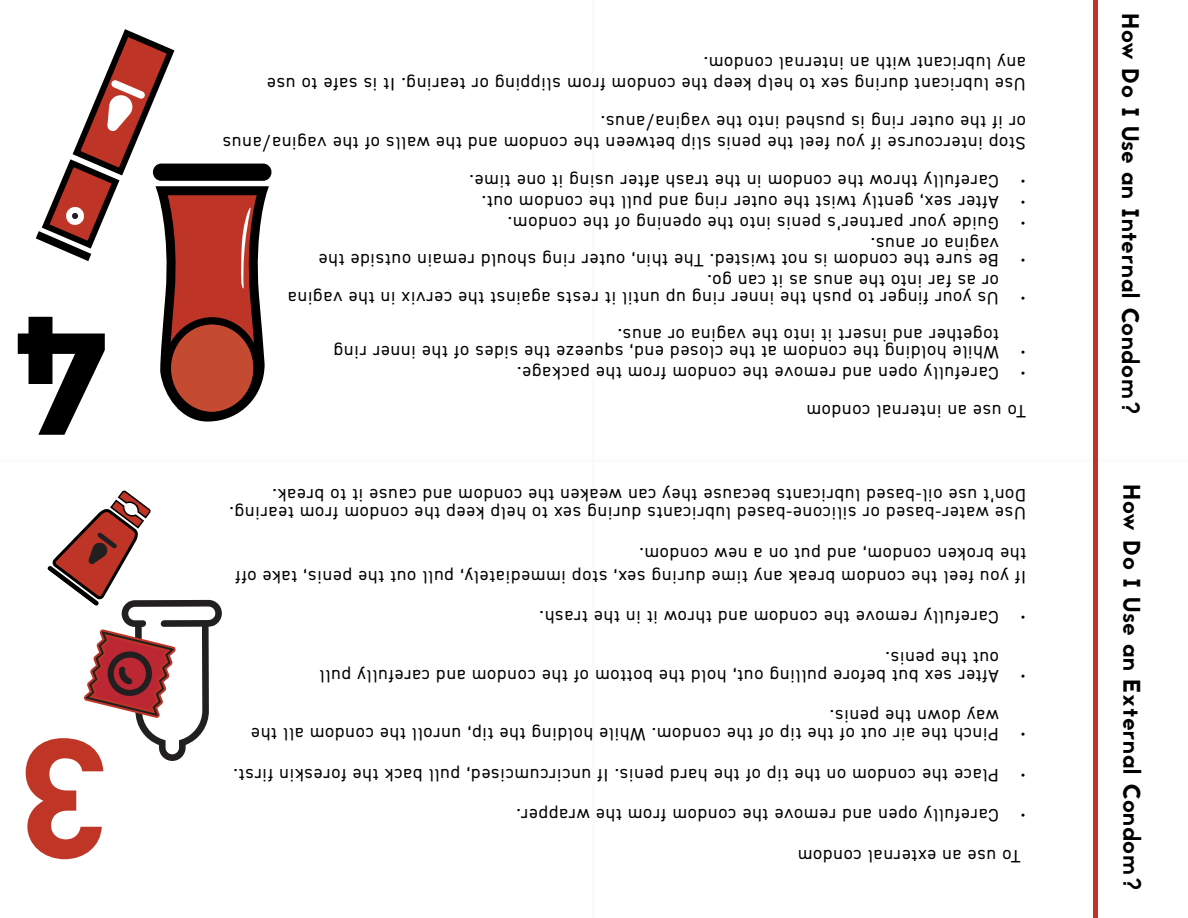
<style>
.page{position:relative;width:1188px;height:918px;background:#fff}
.page>*{position:absolute;margin:0;border:0;box-sizing:border-box;transform-origin:0 0}
.t1{font:700 171px "DIN2014";color:#bf3626}
.t2{font:700 171px "DIN2014";color:#000}
.t3{font:24px "Jaapokki";letter-spacing:.03em;color:#000}
.t4{font:18px "DIN2014";letter-spacing:.05em;color:#000}
</style>
<div class="page">
<hr style="left:592px;top:0;width:4px;height:918px;background:#fdfbfa">
<hr style="left:0;top:459px;width:1188px;height:3px;background:#bf3626">
<svg style="left:47px;top:490px;width:175px;height:271px"></svg>
<svg style="left:36px;top:29px;width:236px;height:393px"></svg>
<hr style="left:1094px;top:0;width:4px;height:918px;background:#be3527">
<h1 class="t2" style="left:106px;top:489px;width:94px;rotate:-180deg">4</h1>
<h1 class="t1" style="left:109px;top:912px;width:94px;rotate:-180deg">3</h1>
<p class="t4" style="left:1026px;top:75px;width:324px;rotate:-180deg">any lubricant with an internal condom.</p>
<p class="t4" style="left:1026px;top:96px;width:760px;rotate:-180deg">Use lubricant during sex to help keep the condom from slipping or tearing. It is safe to use</p>
<p class="t4" style="left:1026px;top:133px;width:426px;rotate:-180deg">or if the outer ring is pushed into the vagina/anus.</p>
<p class="t4" style="left:1026px;top:155px;width:805px;rotate:-180deg">Stop intercourse if you feel the penis slip between the condom and the walls of the vagina/anus</p>
<p class="t4" style="left:999px;top:192px;width:531px;rotate:-180deg">Carefully throw the condom in the trash after using it one time.</p>
<p class="t4" style="left:1026px;top:192px;width:7px;rotate:-180deg">•</p>
<p class="t4" style="left:999px;top:213px;width:519px;rotate:-180deg">After sex, gently twist the outer ring and pull the condom out.</p>
<p class="t4" style="left:1026px;top:213px;width:7px;rotate:-180deg">•</p>
<p class="t4" style="left:999px;top:234px;width:492px;rotate:-180deg">Guide your partner’s penis into the opening of the condom.</p>
<p class="t4" style="left:1026px;top:234px;width:7px;rotate:-180deg">•</p>
<p class="t4" style="left:999px;top:255px;width:129px;rotate:-180deg">vagina or anus.</p>
<p class="t4" style="left:999px;top:272px;width:682px;rotate:-180deg">Be sure the condom is not twisted. The thin, outer ring should remain outside the</p>
<p class="t4" style="left:1026px;top:272px;width:7px;rotate:-180deg">•</p>
<p class="t4" style="left:999px;top:293px;width:293px;rotate:-180deg">or as far into the anus as it can go.</p>
<p class="t4" style="left:999px;top:309px;width:713px;rotate:-180deg">Us your finger to push the inner ring up until it rests against the cervix in the vagina</p>
<p class="t4" style="left:1026px;top:309px;width:7px;rotate:-180deg">•</p>
<p class="t4" style="left:999px;top:347px;width:383px;rotate:-180deg">together and insert it into the vagina or anus.</p>
<p class="t4" style="left:999px;top:363px;width:667px;rotate:-180deg">While holding the condom at the closed end, squeeze the sides of the inner ring</p>
<p class="t4" style="left:1026px;top:363px;width:7px;rotate:-180deg">•</p>
<p class="t4" style="left:999px;top:384px;width:483px;rotate:-180deg">Carefully open and remove the condom from the package.</p>
<p class="t4" style="left:1026px;top:384px;width:7px;rotate:-180deg">•</p>
<p class="t4" style="left:1026px;top:422px;width:221px;rotate:-180deg">To use an internal condom</p>
<p class="t4" style="left:1026px;top:507px;width:755px;rotate:-180deg">Don’t use oil-based lubricants because they can weaken the condom and cause it to break.</p>
<p class="t4" style="left:1026px;top:525px;width:798px;rotate:-180deg">Use water-based or silicone-based lubricants during sex to help keep the condom from tearing.</p>
<p class="t4" style="left:1026px;top:565px;width:388px;rotate:-180deg">the broken condom, and put on a new condom.</p>
<p class="t4" style="left:1026px;top:588px;width:792px;rotate:-180deg">If you feel the condom break any time during sex, stop immediately, pull out the penis, take off</p>
<p class="t4" style="left:999px;top:629px;width:461px;rotate:-180deg">Carefully remove the condom and throw it in the trash.</p>
<p class="t4" style="left:1026px;top:629px;width:7px;rotate:-180deg">•</p>
<p class="t4" style="left:999px;top:669px;width:115px;rotate:-180deg">out the penis.</p>
<p class="t4" style="left:999px;top:687px;width:681px;rotate:-180deg">After sex but before pulling out, hold the bottom of the condom and carefully pull</p>
<p class="t4" style="left:1026px;top:687px;width:7px;rotate:-180deg">•</p>
<p class="t4" style="left:999px;top:728px;width:170px;rotate:-180deg">way down the penis.</p>
<p class="t4" style="left:999px;top:746px;width:749px;rotate:-180deg">Pinch the air out of the tip of the condom. While holding the tip, unroll the condom all the</p>
<p class="t4" style="left:1026px;top:746px;width:7px;rotate:-180deg">•</p>
<p class="t4" style="left:999px;top:786px;width:767px;rotate:-180deg">Place the condom on the tip of the hard penis. If uncircumcised, pull back the foreskin first.</p>
<p class="t4" style="left:1026px;top:786px;width:7px;rotate:-180deg">•</p>
<p class="t4" style="left:999px;top:827px;width:484px;rotate:-180deg">Carefully open and remove the condom from the wrapper.</p>
<p class="t4" style="left:1026px;top:827px;width:7px;rotate:-180deg">•</p>
<p class="t4" style="left:1021px;top:867px;width:224px;rotate:-180deg">To use an external condom</p>
<h2 class="t3" style="left:1147px;top:13px;width:403px;rotate:90deg">How Do I Use an Internal Condom?</h2>
<h2 class="t3" style="left:1149px;top:484px;width:407px;rotate:90deg">How Do I Use an External Condom?</h2>
</div>
